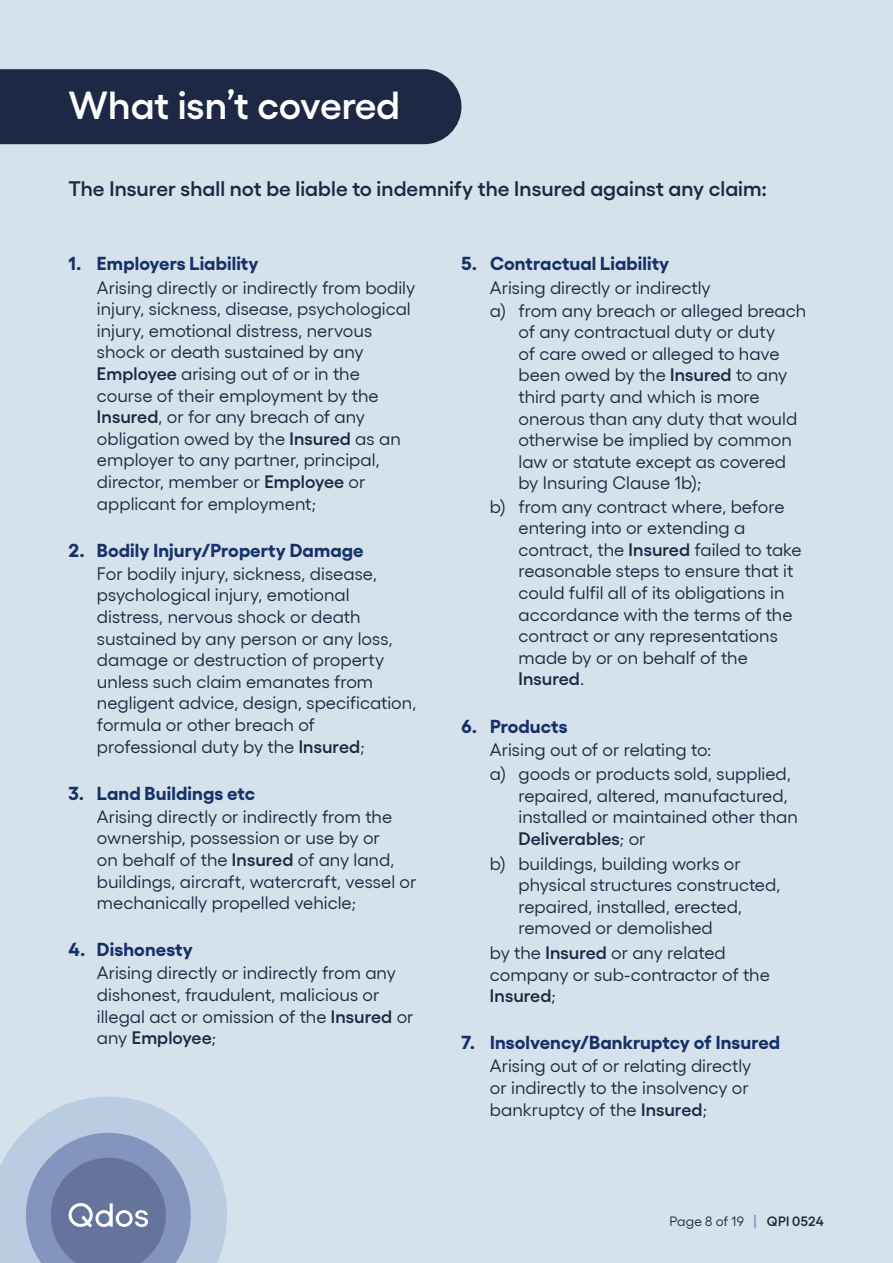
<style>
.page{position:relative;width:893px;height:1263px;background:#d6e2eb}
.page>*{position:absolute;margin:0;border:0;box-sizing:border-box;transform-origin:0 0}
.t1{font:600 39px "Gellix";color:#fff}
.t2{font:600 21px "Gellix";color:#1d2844}
.t3{font:700 18.75px "Gellix";letter-spacing:.005em;color:#15316a}
.t4{font:18px/21.6px "Gellix";color:#1d2844}
.t5{font:600 18px "Gellix";color:#1d2844}
.t6{font:13.5px "Gellix";letter-spacing:.015em;color:#1d2844}
.s1{font-weight:600}
.s2{font-weight:400}
.s3{font-weight:600;font-size:13.8px;color:#8395be}
</style>
<div class="page">
<svg style="left:0;top:1096px;width:227px;height:167px;background:#9eaecb"></svg>
<div style="left:0;top:69px;width:461px;height:75px;background:#1d2844"></div>
<h1 class="t1" style="left:68px;top:75px;width:333px">What isn’t covered</h1>
<p class="t2" style="left:68px;top:172px;width:700px">The Insurer shall not be liable to indemnify the Insured against any claim:</p>
<p class="t3" style="left:68px;top:249px;width:192px">1. Employers Liability</p>
<p class="t4" style="left:97px;top:275px;width:320px">Arising directly or indirectly from bodily injury, sickness, disease, psychological injury, emotional distress, nervous shock or death sustained by any <span class="s1">Employee</span> arising out of or in the course of their employment by the <span class="s1">Insured</span>, or for any breach of any obligation owed by the <span class="s1">Insured</span> as an employer to any partner, principal, director, member or <span class="s1">Employee</span> or applicant for employment;</p>
<p class="t3" style="left:68px;top:535px;width:297px">2. Bodily Injury/Property Damage</p>
<p class="t4" style="left:97px;top:561px;width:321px">For bodily injury, sickness, disease, psychological injury, emotional distress, nervous shock or death sustained by any person or any loss, damage or destruction of property unless such claim emanates from negligent advice, design, specification, formula or other breach of professional duty by the <span class="s1">Insured</span>;</p>
<p class="t3" style="left:68px;top:778px;width:188px">3. Land Buildings etc</p>
<p class="t4" style="left:97px;top:804px;width:321px">Arising directly or indirectly from the ownership, possession or use by or<br>on behalf of the <span class="s1">Insured</span> of any land, buildings, aircraft, watercraft, vessel or mechanically propelled vehicle;</p>
<p class="t3" style="left:68px;top:935px;width:126px">4. Dishonesty</p>
<p class="t4" style="left:97px;top:960px;width:318px">Arising directly or indirectly from any dishonest, fraudulent, malicious or illegal act or omission of the <span class="s1">Insured</span> or any <span class="s1">Employee</span>;</p>
<p class="t3" style="left:461px;top:249px;width:209px">5. Contractual Liability</p>
<p class="t4" style="left:490px;top:275px;width:222px">Arising directly or indirectly</p>
<p class="t4" style="left:490px;top:298px;width:318px">a) from any breach or alleged breach</p>
<p class="t4" style="left:518px;top:319px;width:258px">of any contractual duty or duty</p>
<p class="t4" style="left:518px;top:341px;width:263px">of care owed or alleged to have</p>
<p class="t4" style="left:518px;top:363px;width:270px">been owed by the <span class="s1">Insured</span> to any</p>
<p class="t4" style="left:518px;top:384px;width:243px">third party and which is more</p>
<p class="t4" style="left:518px;top:406px;width:280px">onerous than any duty that would</p>
<p class="t4" style="left:518px;top:427px;width:275px">otherwise be implied by common</p>
<p class="t4" style="left:518px;top:449px;width:269px">law or statute except as covered</p>
<p class="t4" style="left:518px;top:471px;width:184px">by Insuring Clause 1b);</p>
<p class="t4" style="left:490px;top:494px;width:296px">b) from any contract where, before</p>
<p class="t4" style="left:518px;top:515px;width:228px">entering into or extending a</p>
<p class="t4" style="left:518px;top:537px;width:285px">contract, the <span class="s1">Insured</span> failed to take</p>
<p class="t4" style="left:518px;top:558px;width:276px">reasonable steps to ensure that it</p>
<p class="t4" style="left:518px;top:580px;width:268px">could fulfil all of its obligations in</p>
<p class="t4" style="left:518px;top:602px;width:276px">accordance with the terms of the</p>
<p class="t4" style="left:518px;top:623px;width:261px">contract or any representations</p>
<p class="t4" style="left:518px;top:645px;width:231px">made by or on behalf of the</p>
<p class="t5" style="left:518px;top:665px;width:67px">Insured<span class="s2">.</span></p>
<p class="t3" style="left:461px;top:711px;width:108px">6. Products</p>
<p class="t4" style="left:490px;top:735px;width:302px;line-height:24.6px">Arising out of or relating to:<br>a) goods or products sold, supplied,</p>
<p class="t4" style="left:518px;top:783px;width:281px">repaired, altered, manufactured, installed or maintained other than<br><span class="s1">Deliverables</span>; or</p>
<p class="t4" style="left:518px;top:851px;width:264px;text-indent:-28px">b) buildings, building works or physical structures constructed, repaired, installed, erected, removed or demolished</p>
<p class="t4" style="left:490px;top:940px;width:281px">by the <span class="s1">Insured</span> or any related company or sub-contractor of the<br><span class="s1">Insured</span>;</p>
<p class="t3" style="left:461px;top:1028px;width:320px">7. Insolvency/Bankruptcy of Insured</p>
<p class="t4" style="left:490px;top:1053px;width:263px">Arising out of or relating directly or indirectly to the insolvency or bankruptcy of the <span class="s1">Insured</span>;</p>
<p class="t6" style="left:669px;top:1211px;width:156px">Page 8 of 19 <span class="s3">|</span> <span class="s1">QPI 0524</span></p>
</div>
